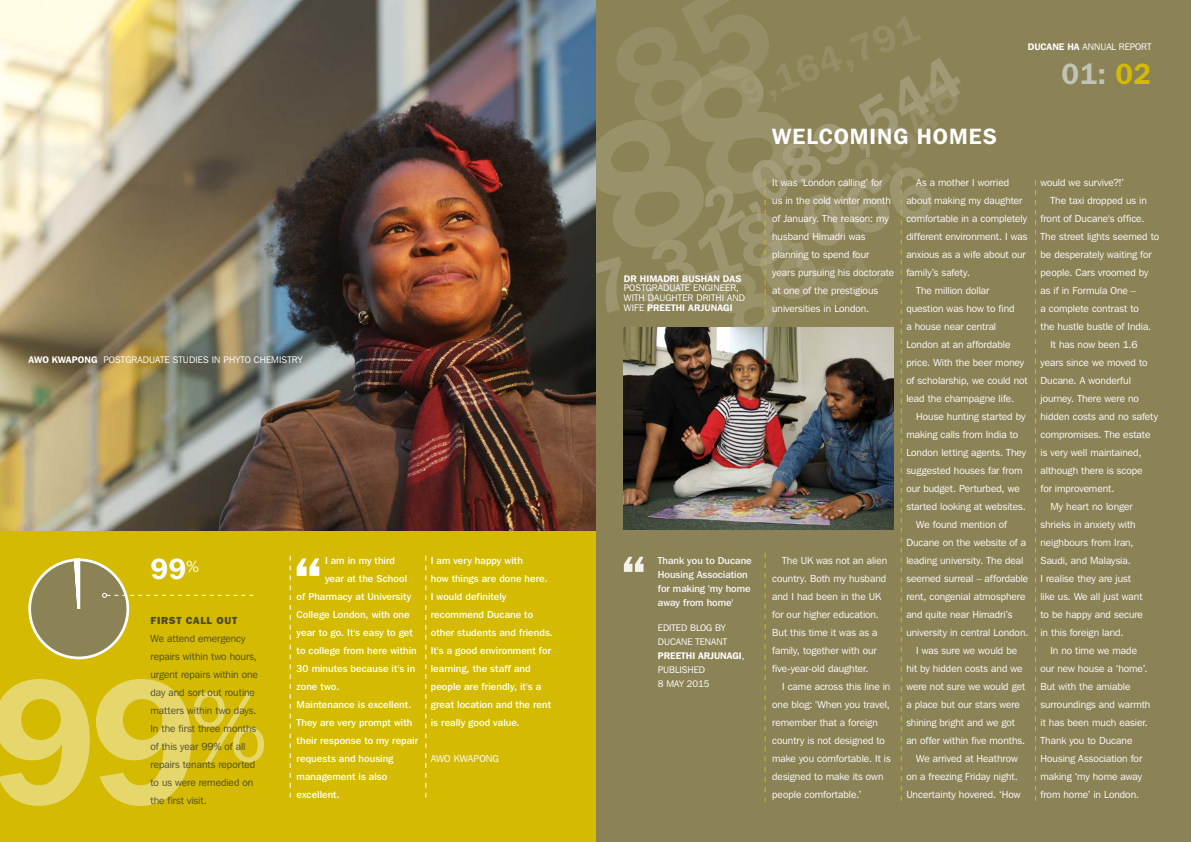
<style>
.page{position:relative;width:1191px;height:842px;background:#fff}
.page>*{position:absolute;margin:0;border:0;box-sizing:border-box;transform-origin:0 0}
.pull_quotes_14_yello{font:800 50.3px "Franklin Gothic IT Cby BT";color:#f3f1ec}
.white_numbers{font:600 29px "Franklin Gothic IT Cby BT";color:#c0c4b6}
.white_numbers-2{font:600 29px "Franklin Gothic IT Cby BT";color:#fff}
._14_main_heading{font:600 22px "Franklin Gothic IT Cby BT";letter-spacing:.045em;color:#fff}
._14_copy_para_2{font:10.2px/18px "Franklin Gothic IT Cby BT";color:#fff}
._14_copy{font:10.2px/18px "Franklin Gothic IT Cby BT";color:#4f4b30}
._14_copy-2{font:800 10.2px "Franklin Gothic IT Cby BT";letter-spacing:.07em;color:#4f4b30}
.AR14_interviews{font:500 10px/18px "Franklin Gothic IT Cby BT";letter-spacing:.005em;color:#fff}
.pull_quotes_14_yello-2{font:500 10px/14px "Franklin Gothic IT Cby BT";color:#f9f8f6}
.AR14_interview_name{font:10px "Franklin Gothic IT Cby BT";color:#fff}
.white_numbers-3{font:9.5px/14px "Franklin Gothic IT Cby BT";letter-spacing:.01em;color:#fff}
.s1{font-weight:600}
.s2{color:#d4ba00}
</style>
<div class="page">
<div style="left:595px;top:0;width:596px;height:842px;background:#8b8256"></div>
<div style="left:0;top:530px;width:595px;height:312px;background:#d4ba00"></div>
<svg style="left:0;top:679px;width:264px;height:127px"></svg>
<svg style="left:1035px;top:180px;width:1px;height:621px"></svg>
<svg style="left:595px;top:0;width:364px;height:802px"></svg>
<img style="left:624px;top:327px;width:269px;height:203px">
<svg style="left:290px;top:556px;width:1px;height:241px"></svg>
<svg style="left:425px;top:556px;width:1px;height:241px"></svg>
<svg style="left:297px;top:558px;width:22px;height:18px"></svg>
<img style="left:0;top:0;width:595px;height:530px">
<svg style="left:28px;top:558px;width:225px;height:102px"></svg>
<p class="white_numbers-3" style="left:28px;top:353px;width:276px"><span class="s1">AWO KWAPONG</span> POSTGRADUATE STUDIES IN PHYTO CHEMISTRY</p>
<p class="white_numbers-2" style="left:150px;top:551px;width:50px">99<sup>%</sup></p>
<p class="_14_copy-2" style="left:150px;top:614px;width:88px">FIRST CALL OUT</p>
<p class="_14_copy" style="left:150px;top:629px;width:109px">We attend emergency repairs within two hours, urgent repairs within one day and sort out routine matters within two days.<br>In the first three months of this year 99% of all repairs tenants reported to us were remedied on the first visit.</p>
<p class="AR14_interviews" style="left:325px;top:551px;width:71px">I am in my third</p>
<p class="AR14_interviews" style="left:325px;top:569px;width:84px">year at the School</p>
<p class="AR14_interviews" style="left:297px;top:587px;width:116px">of Pharmacy at University</p>
<p class="AR14_interviews" style="left:297px;top:605px;width:115px">College London, with one</p>
<p class="AR14_interviews" style="left:297px;top:623px;width:118px">year to go. It's easy to get</p>
<p class="AR14_interviews" style="left:297px;top:641px;width:121px">to college from here within</p>
<p class="AR14_interviews" style="left:297px;top:659px;width:120px">30 minutes because it's in</p>
<p class="AR14_interviews" style="left:297px;top:677px;width:44px">zone two.</p>
<p class="AR14_interviews" style="left:297px;top:695px;width:123px">Maintenance is excellent.<br>They are very prompt with their response to my repair requests and housing management is also excellent.</p>
<p class="AR14_interviews" style="left:431px;top:551px;width:124px">I am very happy with<br>how things are done here.<br>I would definitely recommend Ducane to other students and friends.<br>It's a good environment for learning, the staff and people are friendly, it's a great location and the rent is really good value.</p>
<p class="AR14_interview_name" style="left:431px;top:752px;width:70px">AWO KWAPONG</p>
<p class="white_numbers-3" style="left:624px;top:273px;width:123px;line-height:9.9px"><span class="s1">DR HIMADRI BUSHAN DAS<br></span>POSTGRADUATE ENGINEER,<br>WITH DAUGHTER DRITHI AND<br>WIFE <span class="s1">PREETHI ARJUNAGI</span></p>
<p class="pull_quotes_14_yello" style="left:622px;top:542px;width:24px">“</p>
<p class="pull_quotes_14_yello-2" style="left:658px;top:553px;width:95px">Thank you to Ducane<br>Housing Association for making 'my home away from home'</p>
<p class="white_numbers-3" style="left:658px;top:621px;width:88px">EDITED BLOG BY<br>DUCANE TENANT<br><span class="s1">PREETHI ARJUNAGI</span>,<br>PUBLISHED<br>8 MAY 2015</p>
<p class="white_numbers-3" style="left:1027px;top:40px;width:125px"><span class="s1">DUCANE HA</span> ANNUAL REPORT</p>
<p class="white_numbers" style="left:1061px;top:56px;width:91px">01: <span class="s2">02</span></p>
<p class="_14_main_heading" style="left:772px;top:122px;width:226px">WELCOMING HOMES</p>
<p class="_14_copy_para_2" style="left:772px;top:173px;width:124px">It was ‘London calling’ for us in the cold winter month of January. The reason: my husband Himadri was planning to spend four years pursuing his doctorate at one of the prestigious universities in London.</p>
<p class="_14_copy_para_2" style="left:906px;top:173px;width:123px;text-indent:10px">As a mother I worried about making my daughter comfortable in a completely different environment. I was anxious as a wife about our family’s safety.</p>
<p class="_14_copy_para_2" style="left:906px;top:281px;width:123px;text-indent:10px">The million dollar question was how to find<br>a house near central<br>London at an affordable price. With the beer money of scholarship, we could not lead the champagne life.</p>
<p class="_14_copy_para_2" style="left:906px;top:407px;width:121px;text-indent:10px">House hunting started by making calls from India to<br>London letting agents. They suggested houses far from our budget. Perturbed, we started looking at websites.</p>
<p class="_14_copy_para_2" style="left:906px;top:515px;width:124px;text-indent:10px">We found mention of<br>Ducane on the website of a leading university. The deal seemed surreal – affordable rent, congenial atmosphere and quite near Himadri’s university in central London.</p>
<p class="_14_copy_para_2" style="left:906px;top:641px;width:120px;text-indent:10px">I was sure we would be hit by hidden costs and we were not sure we would get a place but our stars were shining bright and we got an offer within five months.</p>
<p class="_14_copy_para_2" style="left:906px;top:749px;width:116px;text-indent:10px">We arrived at Heathrow on a freezing Friday night.<br>Uncertainty hovered. ‘How</p>
<p class="_14_copy_para_2" style="left:772px;top:551px;width:116px;text-indent:10px">The UK was not an alien country. Both my husband and I had been in the UK for our higher education.<br>But this time it was as a family, together with our five-year-old daughter.</p>
<p class="_14_copy_para_2" style="left:772px;top:677px;width:120px;text-indent:10px">I came across this line in one blog: 'When you travel, remember that a foreign country is not designed to make you comfortable. It is designed to make its own people comfortable.’</p>
<p class="_14_copy_para_2" style="left:1040px;top:173px;width:85px">would we survive?!’</p>
<p class="_14_copy_para_2" style="left:1040px;top:191px;width:120px;text-indent:10px">The taxi dropped us in front of Ducane's office.<br>The street lights seemed to be desperately waiting for people. Cars vroomed by as if in Formula One –<br>a complete contrast to<br>the hustle bustle of India.</p>
<p class="_14_copy_para_2" style="left:1040px;top:335px;width:119px;text-indent:10px">It has now been 1.6 years since we moved to<br>Ducane. A wonderful journey. There were no hidden costs and no safety compromises. The estate is very well maintained, although there is scope<br>for improvement.</p>
<p class="_14_copy_para_2" style="left:1040px;top:497px;width:104px;text-indent:10px">My heart no longer shrieks in anxiety with neighbours from Iran,<br>Saudi, and Malaysia.<br>I realise they are just like us. We all just want to be happy and secure in this foreign land.</p>
<p class="_14_copy_para_2" style="left:1040px;top:641px;width:111px;text-indent:10px">In no time we made our new house a ‘home’.<br>But with the amiable surroundings and warmth it has been much easier.<br>Thank you to Ducane<br>Housing Association for making ‘my home away from home’ in London.</p>
</div>
